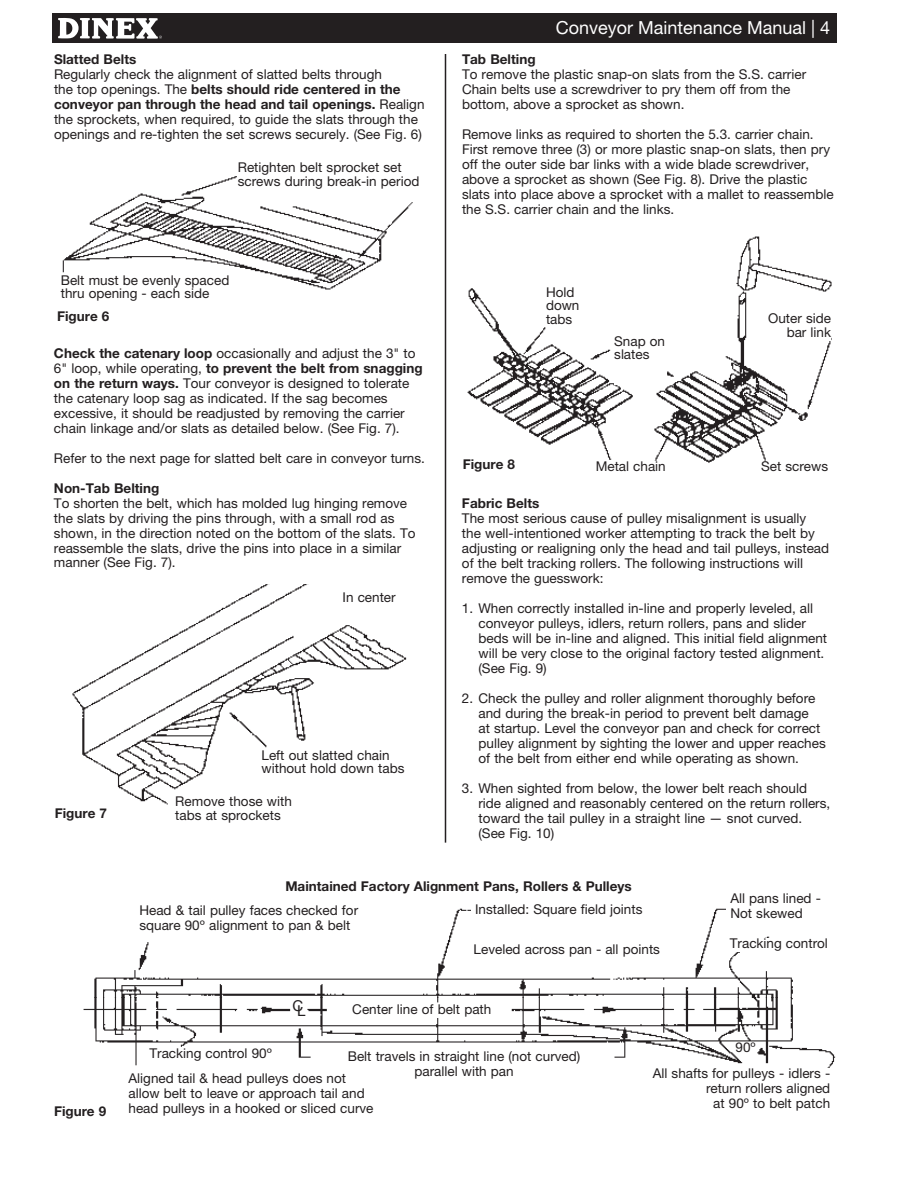
<style>
.page{position:relative;width:918px;height:1188px;background:#fff}
.page>*{position:absolute;margin:0;border:0;box-sizing:border-box;transform-origin:0 0}
.t1{font:18px "Helvetica Neue LT Std";color:#fff}
.t2{font:15px "Helvetica Neue LT Std";color:#231f20}
.t3{font:13.5px/15px "Helvetica Neue LT Std";color:#231f20}
.t4{font:700 13.5px "Helvetica Neue LT Std";color:#231f20}
.s1{font-weight:700}
</style>
<div class="page">
<div style="left:53px;top:14px;width:784px;height:29px;background:#231f20"></div>
<svg style="left:58px;top:18px;width:104px;height:21px"></svg>
<hr style="left:445px;top:54px;width:1px;height:789px;background:#231f20">
<img style="left:467px;top:236px;width:365px;height:227px">
<div style="left:546px;top:287px;width:42px;height:49px;background:#fff"></div>
<div style="left:614px;top:336px;width:53px;height:48px;background:#fff"></div>
<div style="left:761px;top:461px;width:73px;height:21px;background:#fff"></div>
<div style="left:596px;top:461px;width:73px;height:21px;background:#fff"></div>
<div style="left:763px;top:313px;width:68px;height:28px;background:#fff"></div>
<img style="left:62px;top:176px;width:351px;height:114px">
<div style="left:61px;top:275px;width:184px;height:30px;background:#fff"></div>
<div style="left:238px;top:162px;width:190px;height:31px;background:#fff"></div>
<img style="left:72px;top:585px;width:335px;height:220px">
<div style="left:343px;top:592px;width:69px;height:22px;background:#fff"></div>
<div style="left:262px;top:750px;width:155px;height:37px;background:#fff"></div>
<div style="left:175px;top:797px;width:145px;height:37px;background:#fff"></div>
<img style="left:83px;top:908px;width:753px;height:160px">
<div style="left:139px;top:906px;width:237px;height:31px;background:#fff"></div>
<div style="left:474px;top:944px;width:197px;height:20px;background:#fff"></div>
<div style="left:332px;top:1004px;width:179px;height:14px;background:#fff"></div>
<div style="left:338px;top:1051px;width:253px;height:30px;background:#fff"></div>
<div style="left:471px;top:904px;width:190px;height:19px;background:#fff"></div>
<div style="left:726px;top:894px;width:112px;height:35px;background:#fff"></div>
<div style="left:726px;top:938px;width:111px;height:14px;background:#fff"></div>
<p class="t4" style="left:54px;top:50px;width:84px">Slatted Belts</p>
<p class="t3" style="left:54px;top:66px;width:372px">Regularly check the alignment of slatted belts through<br>the top openings. The <span class="s1">belts should ride centered in the conveyor pan through the head and tail openings.</span> Realign the sprockets, when required, to guide the slats through the openings and re-tighten the set screws securely. (See Fig. 6)</p>
<p class="t3" style="left:238px;top:160px;width:183px;line-height:13.5px">Retighten belt sprocket set screws during break-in period</p>
<p class="t3" style="left:61px;top:273px;width:170px;line-height:13.5px">Belt must be evenly spaced thru opening - each side</p>
<p class="t4" style="left:57px;top:308px;width:54px">Figure 6</p>
<p class="t3" style="left:54px;top:345px;width:370px"><span class="s1">Check the catenary loop</span> occasionally and adjust the 3" to 6" loop, while operating, <span class="s1">to prevent the belt from snagging on the return ways.</span> Tour conveyor is designed to tolerate the catenary loop sag as indicated. If the sag becomes excessive, it should be readjusted by removing the carrier chain linkage and/or slats as detailed below. (See Fig. 7).</p>
<p class="t3" style="left:54px;top:450px;width:372px">Refer to the next page for slatted belt care in conveyor turns.</p>
<p class="t4" style="left:54px;top:479px;width:107px">Non-Tab Belting</p>
<p class="t3" style="left:54px;top:495px;width:363px">To shorten the belt, which has molded lug hinging remove the slats by driving the pins through, with a small rod as shown, in the direction noted on the bottom of the slats. To reassemble the slats, drive the pins into place in a similar manner (See Fig. 7).</p>
<p class="t3" style="left:343px;top:589px;width:55px">In center</p>
<p class="t3" style="left:262px;top:748px;width:144px;line-height:13.5px">Left out slatted chain without hold down tabs</p>
<p class="t3" style="left:175px;top:794px;width:118px">Remove those with</p>
<p class="t4" style="left:55px;top:805px;width:54px">Figure 7</p>
<p class="t3" style="left:175px;top:807px;width:107px">tabs at sprockets</p>
<h1 class="t1" style="left:556px;top:17px;width:276px">Conveyor Maintenance Manual | 4</h1>
<p class="t4" style="left:462px;top:50px;width:75px">Tab Belting</p>
<p class="t3" style="left:462px;top:66px;width:346px">To remove the plastic snap-on slats from the S.S. carrier<br>Chain belts use a screwdriver to pry them off from the bottom, above a sprocket as shown.</p>
<p class="t3" style="left:462px;top:126px;width:373px">Remove links as required to shorten the 5.3. carrier chain.<br>First remove three (3) or more plastic snap-on slats, then pry off the outer side bar links with a wide blade screwdriver, above a sprocket as shown (See Fig. 8). Drive the plastic slats into place above a sprocket with a mallet to reassemble the S.S. carrier chain and the links.</p>
<p class="t3" style="left:546px;top:285px;width:35px;line-height:13.5px">Hold down tabs</p>
<p class="t3" style="left:614px;top:334px;width:52px;line-height:13.5px">Snap on slates</p>
<p class="t3" style="left:768px;top:311px;width:64px;line-height:13.5px;text-align:right">Outer side bar link</p>
<p class="t4" style="left:463px;top:455px;width:54px">Figure 8</p>
<p class="t4" style="left:462px;top:495px;width:79px">Fabric Belts</p>
<p class="t3" style="left:462px;top:510px;width:369px">The most serious cause of pulley misalignment is usually<br>the well-intentioned worker attempting to track the belt by adjusting or realigning only the head and tail pulleys, instead of the belt tracking rollers. The following instructions will remove the guesswork:</p>
<p class="t3" style="left:478px;top:600px;width:350px;text-indent:-16px">1. When correctly installed in-line and properly leveled, all conveyor pulleys, idlers, return rollers, pans and slider beds will be in-line and aligned. This initial field alignment will be very close to the original factory tested alignment. (See Fig. 9)</p>
<p class="t3" style="left:478px;top:690px;width:349px;text-indent:-16px">2. Check the pulley and roller alignment thoroughly before and during the break-in period to prevent belt damage<br>at startup. Level the conveyor pan and check for correct pulley alignment by sighting the lower and upper reaches of the belt from either end while operating as shown.</p>
<p class="t3" style="left:478px;top:780px;width:353px;text-indent:-16px">3. When sighted from below, the lower belt reach should ride aligned and reasonably centered on the return rollers, toward the tail pulley in a straight line — snot curved. (See Fig. 10)</p>
<p class="t3" style="left:596px;top:459px;width:72px">Metal chain</p>
<p class="t3" style="left:761px;top:459px;width:69px">Set screws</p>
<p class="t4" style="left:54px;top:1103px;width:54px">Figure 9</p>
<p class="t4" style="left:285px;top:877px;width:348px">Maintained Factory Alignment Pans, Rollers &amp; Pulleys</p>
<p class="t3" style="left:139px;top:903px;width:220px">Head &amp; tail pulley faces checked for square 90º alignment to pan &amp; belt</p>
<p class="t3" style="left:475px;top:901px;width:169px">Installed: Square field joints</p>
<p class="t3" style="left:474px;top:941px;width:188px">Leveled across pan - all points</p>
<p class="t3" style="left:730px;top:891px;width:92px">All pans lined -<br>Not skewed</p>
<p class="t3" style="left:730px;top:935px;width:100px">Tracking control</p>
<p class="t2" style="left:292px;top:999px;width:15px">CL</p>
<p class="t3" style="left:352px;top:1001px;width:141px">Center line of belt path</p>
<p class="t3" style="left:348px;top:1048px;width:234px;text-align:center">Belt travels in straight line (not curved) parallel with pan</p>
<p class="t3" style="left:149px;top:1046px;width:124px">Tracking control 90º</p>
<p class="t3" style="left:129px;top:1070px;width:246px">Aligned tail &amp; head pulleys does not allow belt to leave or approach tail and head pulleys in a hooked or sliced curve</p>
<p class="t3" style="left:736px;top:1039px;width:22px">90º</p>
<p class="t3" style="left:653px;top:1065px;width:179px;text-align:right">All shafts for pulleys - idlers - return rollers aligned<br>at 90º to belt patch</p>
</div>
